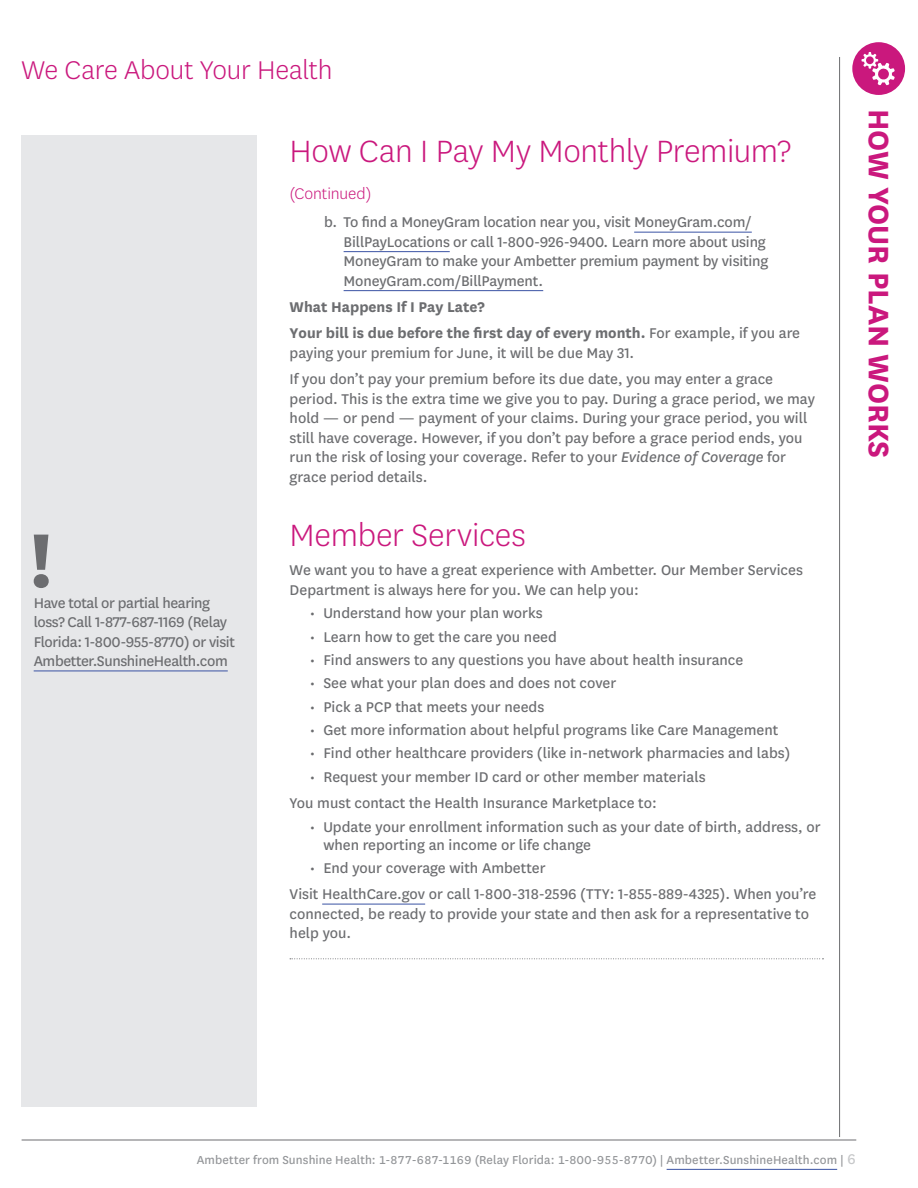
<style>
.page{position:relative;width:918px;height:1188px;background:#fff}
.page>*{position:absolute;margin:0;border:0;box-sizing:border-box;transform-origin:0 0}
.t1{font:300 36px "Centene Sans";letter-spacing:-.01em;color:#ca187d}
.t2{font:700 33px "Centene Sans";letter-spacing:-.01em;color:#ca187d}
.t3{font:300 30px "Centene Sans";letter-spacing:-.005em;color:#ca187d}
.t4{font:300 18px "Centene Sans";letter-spacing:-.005em;color:#ca187d}
.t5{font:16.5px/19.5px "Centene Sans";color:#6c6d70}
.t6{font:16.5px/19.5px "Centene Sans";letter-spacing:-.025em;color:#6c6d70}
.t7{font:700 16.5px/26.2px "Centene Sans";color:#6c6d70}
.t8{font:13.5px "Centene Sans";letter-spacing:.005em;color:#939598}
.s1{font-weight:400}
.s2{font-style:italic}
.s3{font-size:16.5px;color:#c7c8ca}
</style>
<div class="page">
<hr style="left:22px;top:1140px;width:834px;height:1px;background:#6c6d70">
<hr style="left:839px;top:57px;width:1px;height:1080px;background:#6c6d70">
<hr style="left:667px;top:1169px;width:170px;height:1px;background:#3a53a4">
<div style="left:22px;top:135px;width:235px;height:972px;background:#e6e7e9"></div>
<svg style="left:852px;top:42px;width:53px;height:53px"></svg>
<hr style="left:634px;top:232px;width:118px;height:1px;background:#3a53a4">
<hr style="left:344px;top:251px;width:106px;height:1px;background:#3a53a4">
<hr style="left:344px;top:290px;width:199px;height:1px;background:#3a53a4">
<hr style="left:322px;top:904px;width:103px;height:1px;background:#3a53a4">
<svg style="left:290px;top:958px;width:533px;height:1px"></svg>
<hr style="left:34px;top:671px;width:194px;height:1px;background:#3a53a4">
<svg style="left:34px;top:535px;width:15px;height:53px"></svg>
<h3 class="t3" style="left:22px;top:51px;width:313px">We Care About Your Health</h3>
<p class="t6" style="left:34px;top:592px;width:203px">Have total or partial hearing loss? Call 1-877-687-1169 (Relay<br>Florida: 1-800-955-8770) or visit<br>Ambetter.SunshineHealth.com</p>
<h1 class="t1" style="left:290px;top:129px;width:503px">How Can I Pay My Monthly Premium?</h1>
<p class="t4" style="left:290px;top:182px;width:83px">(Continued)</p>
<p class="t5" style="left:344px;top:212px;width:426px;text-indent:-20px">b. To find a MoneyGram location near you, visit MoneyGram.com/ BillPayLocations or call 1-800-926-9400. Learn more about using MoneyGram to make your Ambetter premium payment by visiting MoneyGram.com/BillPayment.</p>
<p class="t7" style="left:290px;top:293px;width:512px">What Happens If I Pay Late?<br>Your bill is due before the first day of every month. <span class="s1">For example, if you are</span></p>
<p class="t5" style="left:290px;top:339px;width:485px;line-height:26.2px">paying your premium for June, it will be due May 31.<br>If you don’t pay your premium before its due date, you may enter a grace</p>
<p class="t5" style="left:290px;top:388px;width:527px">period. This is the extra time we give you to pay. During a grace period, we may hold — or pend — payment of your claims. During your grace period, you will still have coverage. However, if you don’t pay before a grace period ends, you run the risk of losing your coverage. Refer to your <span class="s2">Evidence of Coverage</span> for grace period details.</p>
<h1 class="t1" style="left:290px;top:512px;width:238px">Member Services</h1>
<p class="t5" style="left:290px;top:560px;width:515px">We want you to have a great experience with Ambetter. Our Member Services<br>Department is always here for you. We can help you:</p>
<p class="t5" style="left:310px;top:602px;width:234px">• Understand how your plan works</p>
<p class="t5" style="left:310px;top:626px;width:249px">• Learn how to get the care you need</p>
<p class="t5" style="left:310px;top:649px;width:435px">• Find answers to any questions you have about health insurance</p>
<p class="t5" style="left:310px;top:673px;width:308px">• See what your plan does and does not cover</p>
<p class="t5" style="left:310px;top:696px;width:236px">• Pick a PCP that meets your needs</p>
<p class="t5" style="left:310px;top:719px;width:470px">• Get more information about helpful programs like Care Management</p>
<p class="t5" style="left:310px;top:743px;width:482px">• Find other healthcare providers (like in-network pharmacies and labs)</p>
<p class="t5" style="left:290px;top:763px;width:418px;line-height:26.2px;text-indent:20px">• Request your member ID card or other member materials<br>You must contact the Health Insurance Marketplace to:</p>
<p class="t5" style="left:323px;top:817px;width:499px;line-height:18px;text-indent:-13px">• Update your enrollment information such as your date of birth, address, or when reporting an income or life change</p>
<p class="t5" style="left:290px;top:854px;width:528px;line-height:26.2px;text-indent:20px">• End your coverage with Ambetter<br>Visit HealthCare.gov or call 1-800-318-2596 (TTY: 1-855-889-4325). When you’re</p>
<p class="t5" style="left:290px;top:903px;width:521px">connected, be ready to provide your state and then ask for a representative to help you.</p>
<h2 class="t2" style="left:902px;top:109px;width:351px;rotate:90deg">HOW YOUR PLAN WORKS</h2>
<p class="t8" style="left:197px;top:1151px;width:661px">Ambetter from Sunshine Health: 1-877-687-1169 (Relay Florida: 1-800-955-8770) | Ambetter.SunshineHealth.com | <span class="s3">6</span></p>
</div>
